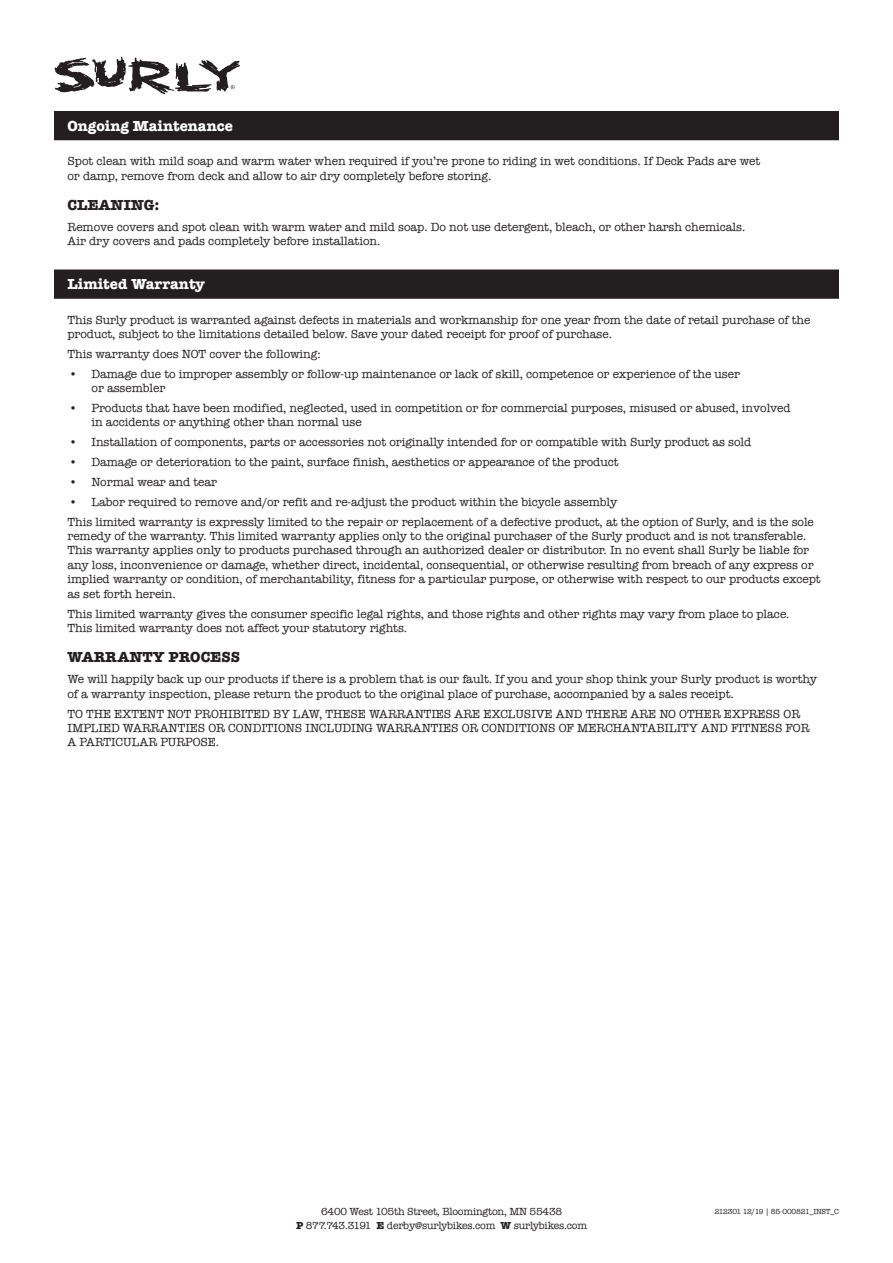
<style>
.page{position:relative;width:893px;height:1263px;background:#fff}
.page>*{position:absolute;margin:0;border:0;box-sizing:border-box;transform-origin:0 0}
.Instruction_Header{font:700 15px "American Typewriter";color:#fff}
.Subhead{font:700 15px "American Typewriter";color:#231f20}
.Insstuction_Body_Cop{font:12px/14.4px "American Typewriter";letter-spacing:-.005em;color:#231f20}
.Instruction_bullets{font:12px/14.4px "American Typewriter";letter-spacing:-.005em;color:#231f20}
.t1{font:10.5px/13.5px "American Typewriter";letter-spacing:-.02em;color:#231f20;text-align:center}
.t2{font:7.5px "American Typewriter";letter-spacing:-.02em;color:#231f20}
.s1{font-weight:700}
</style>
<div class="page">
<svg style="left:54px;top:57px;width:186px;height:37px"></svg>
<div style="left:54px;top:111px;width:785px;height:29px;background:#231f20"></div>
<div style="left:54px;top:269px;width:785px;height:30px;background:#231f20"></div>
<p class="Instruction_Header" style="left:68px;top:113px;width:167px">Ongoing Maintenance</p>
<p class="Insstuction_Body_Cop" style="left:68px;top:154px;width:694px">Spot clean with mild soap and warm water when required if you’re prone to riding in wet conditions. If Deck Pads are wet or damp, remove from deck and allow to air dry completely before storing.</p>
<p class="Subhead" style="left:68px;top:192px;width:93px">CLEANING:</p>
<p class="Insstuction_Body_Cop" style="left:68px;top:220px;width:679px">Remove covers and spot clean with warm water and mild soap. Do not use detergent, bleach, or other harsh chemicals.<br>Air dry covers and pads completely before installation.</p>
<p class="Instruction_Header" style="left:68px;top:271px;width:139px">Limited Warranty</p>
<p class="Insstuction_Body_Cop" style="left:68px;top:313px;width:744px">This Surly product is warranted against defects in materials and workmanship for one year from the date of retail purchase of the product, subject to the limitations detailed below. Save your dated receipt for proof of purchase.</p>
<p class="Insstuction_Body_Cop" style="left:68px;top:347px;width:255px">This warranty does NOT cover the following:</p>
<p class="Instruction_bullets" style="left:92px;top:367px;width:650px;text-indent:-22px">• Damage due to improper assembly or follow-up maintenance or lack of skill, competence or experience of the user or assembler</p>
<p class="Instruction_bullets" style="left:92px;top:401px;width:701px;text-indent:-22px">• Products that have been modified, neglected, used in competition or for commercial purposes, misused or abused, involved in accidents or anything other than normal use</p>
<p class="Instruction_bullets" style="left:69px;top:435px;width:684px">• Installation of components, parts or accessories not originally intended for or compatible with Surly product as sold</p>
<p class="Instruction_bullets" style="left:69px;top:455px;width:551px">• Damage or deterioration to the paint, surface finish, aesthetics or appearance of the product</p>
<p class="Instruction_bullets" style="left:69px;top:475px;width:150px">• Normal wear and tear</p>
<p class="Instruction_bullets" style="left:69px;top:495px;width:550px">• Labor required to remove and/or refit and re-adjust the product within the bicycle assembly</p>
<p class="Insstuction_Body_Cop" style="left:68px;top:514px;width:755px">This limited warranty is expressly limited to the repair or replacement of a defective product, at the option of Surly, and is the sole remedy of the warranty. This limited warranty applies only to the original purchaser of the Surly product and is not transferable.<br>This warranty applies only to products purchased through an authorized dealer or distributor. In no event shall Surly be liable for any loss, inconvenience or damage, whether direct, incidental, consequential, or otherwise resulting from breach of any express or implied warranty or condition, of merchantability, fitness for a particular purpose, or otherwise with respect to our products except as set forth herein.</p>
<p class="Insstuction_Body_Cop" style="left:68px;top:606px;width:723px">This limited warranty gives the consumer specific legal rights, and those rights and other rights may vary from place to place.<br>This limited warranty does not affect your statutory rights.</p>
<p class="Subhead" style="left:68px;top:644px;width:174px">WARRANTY PROCESS</p>
<p class="Insstuction_Body_Cop" style="left:68px;top:672px;width:751px">We will happily back up our products if there is a problem that is our fault. If you and your shop think your Surly product is worthy of a warranty inspection, please return the product to the original place of purchase, accompanied by a sales receipt.</p>
<p class="Insstuction_Body_Cop" style="left:68px;top:706px;width:743px">TO THE EXTENT NOT PROHIBITED BY LAW, THESE WARRANTIES ARE EXCLUSIVE AND THERE ARE NO OTHER EXPRESS OR<br>IMPLIED WARRANTIES OR CONDITIONS INCLUDING WARRANTIES OR CONDITIONS OF MERCHANTABILITY AND FITNESS FOR<br>A PARTICULAR PURPOSE.</p>
<p class="t1" style="left:296px;top:1205px;width:293px">6400 West 105th Street, Bloomington, MN 55438<br><span class="s1">P</span> 877.743.3191 <span class="s1">E</span> derby@surlybikes.com <span class="s1">W</span> surlybikes.com</p>
<p class="t2" style="left:715px;top:1207px;width:126px">212301 12/19 | 85-000821_INST_C</p>
</div>
